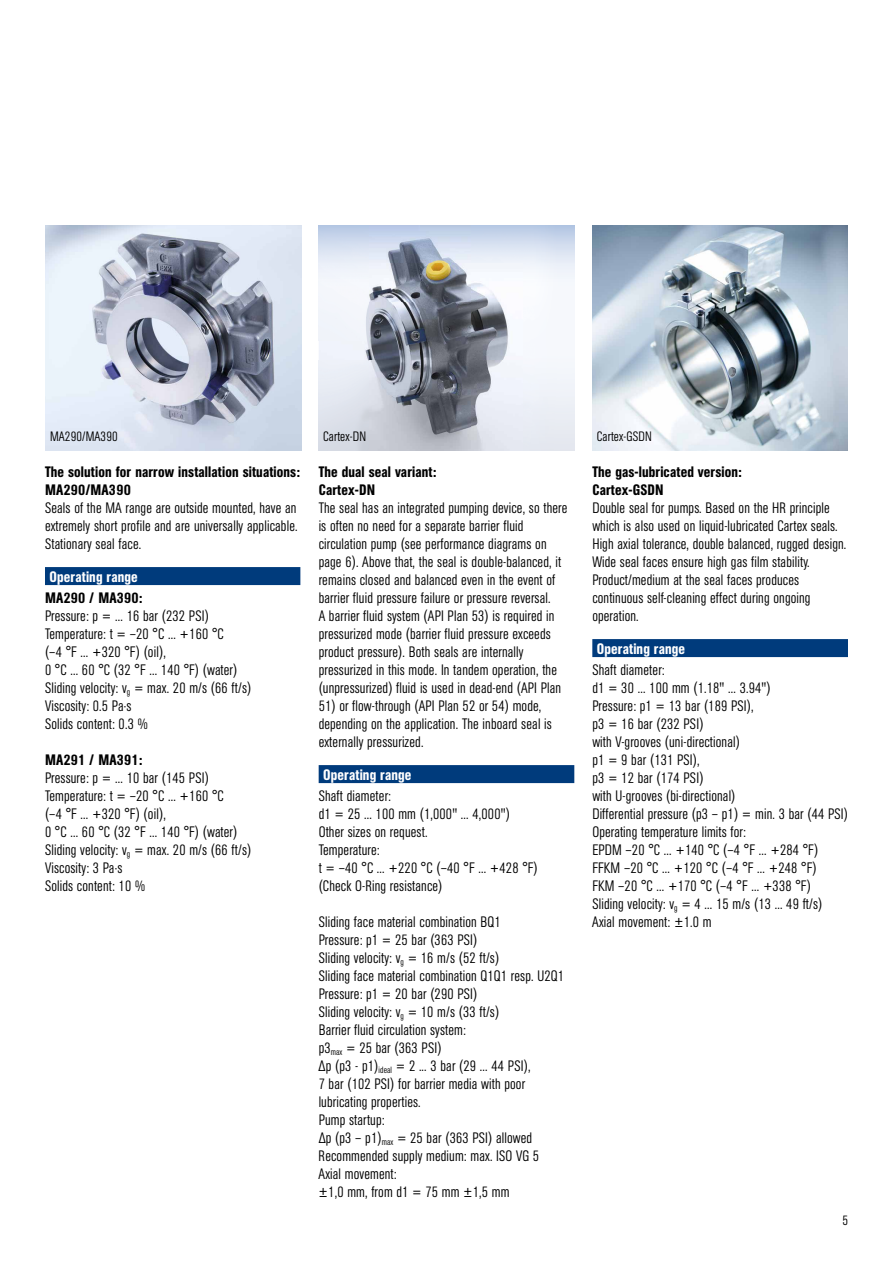
<style>
.page{position:relative;width:893px;height:1263px;background:#fff}
.page>*{position:absolute;margin:0;border:0;box-sizing:border-box;transform-origin:0 0}
.t1{font:300 condensed 15px/18px "AG Book Pro";letter-spacing:.01em;color:#000}
.t2{font:500 condensed 15px/18px "AG Book Pro";letter-spacing:.01em;color:#000}
.t3{font:500 condensed 15px "AG Book Pro";letter-spacing:.01em;color:#fff}
.t4{font:300 condensed 13.5px "AG Book Pro";letter-spacing:.01em;color:#000}
</style>
<div class="page">
<div style="left:319px;top:765px;width:255px;height:18px;background:#003b7c"></div>
<div style="left:592px;top:639px;width:256px;height:18px;background:#003b7c"></div>
<div style="left:45px;top:567px;width:255px;height:18px;background:#003b7c"></div>
<img style="left:319px;top:341px;width:51px;height:109px">
<img style="left:370px;top:341px;width:204px;height:109px">
<img style="left:319px;top:225px;width:255px;height:116px">
<img style="left:592px;top:225px;width:256px;height:225px">
<img style="left:45px;top:225px;width:256px;height:225px">
<p class="t4" style="left:50px;top:428px;width:69px">MA290/MA390</p>
<p class="t4" style="left:323px;top:428px;width:44px">Cartex-DN</p>
<p class="t4" style="left:597px;top:428px;width:57px">Cartex-GSDN</p>
<p class="t2" style="left:45px;top:463px;width:257px">The solution for narrow installation situations:<br>MA290/MA390</p>
<p class="t1" style="left:45px;top:499px;width:254px;text-align:justify">Seals of the MA range are outside mounted, have an extremely short profile and are universally applicable.<br>Stationary seal face.</p>
<p class="t3" style="left:49px;top:567px;width:90px">Operating range</p>
<p class="t2" style="left:45px;top:589px;width:99px">MA290 / MA390:</p>
<p class="t1" style="left:45px;top:607px;width:208px">Pressure: p = ... 16 bar (232 PSI)<br>Temperature: t = –20 °C ... +160 °C<br>(–4 °F ... +320 °F) (oil),<br>0 °C ... 60 °C (32 °F ... 140 °F) (water)<br>Sliding velocity: v<sub>g</sub> = max. 20 m/s (66 ft/s)<br>Viscosity: 0.5 Pa·s<br>Solids content: 0.3 %</p>
<p class="t2" style="left:45px;top:751px;width:99px">MA291 / MA391:</p>
<p class="t1" style="left:45px;top:769px;width:208px">Pressure: p = ... 10 bar (145 PSI)<br>Temperature: t = –20 °C ... +160 °C<br>(–4 °F ... +320 °F) (oil),<br>0 °C ... 60 °C (32 °F ... 140 °F) (water)<br>Sliding velocity: v<sub>g</sub> = max. 20 m/s (66 ft/s)<br>Viscosity: 3 Pa·s<br>Solids content: 10 %</p>
<p class="t2" style="left:319px;top:463px;width:119px">The dual seal variant:<br>Cartex-DN</p>
<p class="t1" style="left:319px;top:499px;width:250px">The seal has an integrated pumping device, so there is often no need for a separate barrier fluid circulation pump (see performance diagrams on page 6). Above that, the seal is double-balanced, it remains closed and balanced even in the event of barrier fluid pressure failure or pressure reversal.<br>A barrier fluid system (API Plan 53) is required in pressurized mode (barrier fluid pressure exceeds product pressure). Both seals are internally pressurized in this mode. In tandem operation, the (unpressurized) fluid is used in dead-end (API Plan</p>
<p class="t1" style="left:319px;top:697px;width:235px">51) or flow-through (API Plan 52 or 54) mode, depending on the application. The inboard seal is externally pressurized.</p>
<p class="t3" style="left:323px;top:765px;width:90px">Operating range</p>
<p class="t1" style="left:319px;top:787px;width:221px">Shaft diameter:<br>d1 = 25 ... 100 mm (1,000" ... 4,000")<br>Other sizes on request.<br>Temperature:<br>t = –40 °C ... +220 °C (–40 °F ... +428 °F) (Check O-Ring resistance)</p>
<p class="t1" style="left:319px;top:913px;width:247px">Sliding face material combination BQ1<br>Pressure: p1 = 25 bar (363 PSI)<br>Sliding velocity: v<sub>g</sub> = 16 m/s (52 ft/s)<br>Sliding face material combination Q1Q1 resp. U2Q1<br>Pressure: p1 = 20 bar (290 PSI)<br>Sliding velocity: v<sub>g</sub> = 10 m/s (33 ft/s)<br>Barrier fluid circulation system:<br>p3<sub>max</sub> = 25 bar (363 PSI)<br>Δp (p3 - p1)<sub>ideal</sub> = 2 ... 3 bar (29 ... 44 PSI),<br>7 bar (102 PSI) for barrier media with poor lubricating properties.<br>Pump startup:<br>Δp (p3 – p1)<sub>max</sub> = 25 bar (363 PSI) allowed Recommended supply medium: max. ISO VG 5<br>Axial movement:<br>±1,0 mm, from d1 = 75 mm ±1,5 mm</p>
<p class="t2" style="left:592px;top:463px;width:151px">The gas-lubricated version:<br>Cartex-GSDN</p>
<p class="t1" style="left:592px;top:499px;width:256px">Double seal for pumps. Based on the HR principle which is also used on liquid-lubricated Cartex seals.<br>High axial tolerance, double balanced, rugged design.<br>Wide seal faces ensure high gas film stability.<br>Product/medium at the seal faces produces continuous self-cleaning effect during ongoing operation.</p>
<p class="t3" style="left:597px;top:639px;width:90px">Operating range</p>
<p class="t1" style="left:592px;top:661px;width:257px">Shaft diameter:<br>d1 = 30 ... 100 mm (1.18" ... 3.94")<br>Pressure: p1 = 13 bar (189 PSI),<br>p3 = 16 bar (232 PSI)<br>with V-grooves (uni-directional)<br>p1 = 9 bar (131 PSI),<br>p3 = 12 bar (174 PSI)<br>with U-grooves (bi-directional)<br>Differential pressure (p3 – p1) = min. 3 bar (44 PSI)<br>Operating temperature limits for:<br>EPDM –20 °C ... +140 °C (–4 °F ... +284 °F)<br>FFKM –20 °C ... +120 °C (–4 °F ... +248 °F)<br>FKM –20 °C ... +170 °C (–4 °F ... +338 °F)<br>Sliding velocity: v<sub>g</sub> = 4 ... 15 m/s (13 ... 49 ft/s)<br>Axial movement: ±1.0 m</p>
<p class="t4" style="left:842px;top:1212px;width:7px">5</p>
</div>
